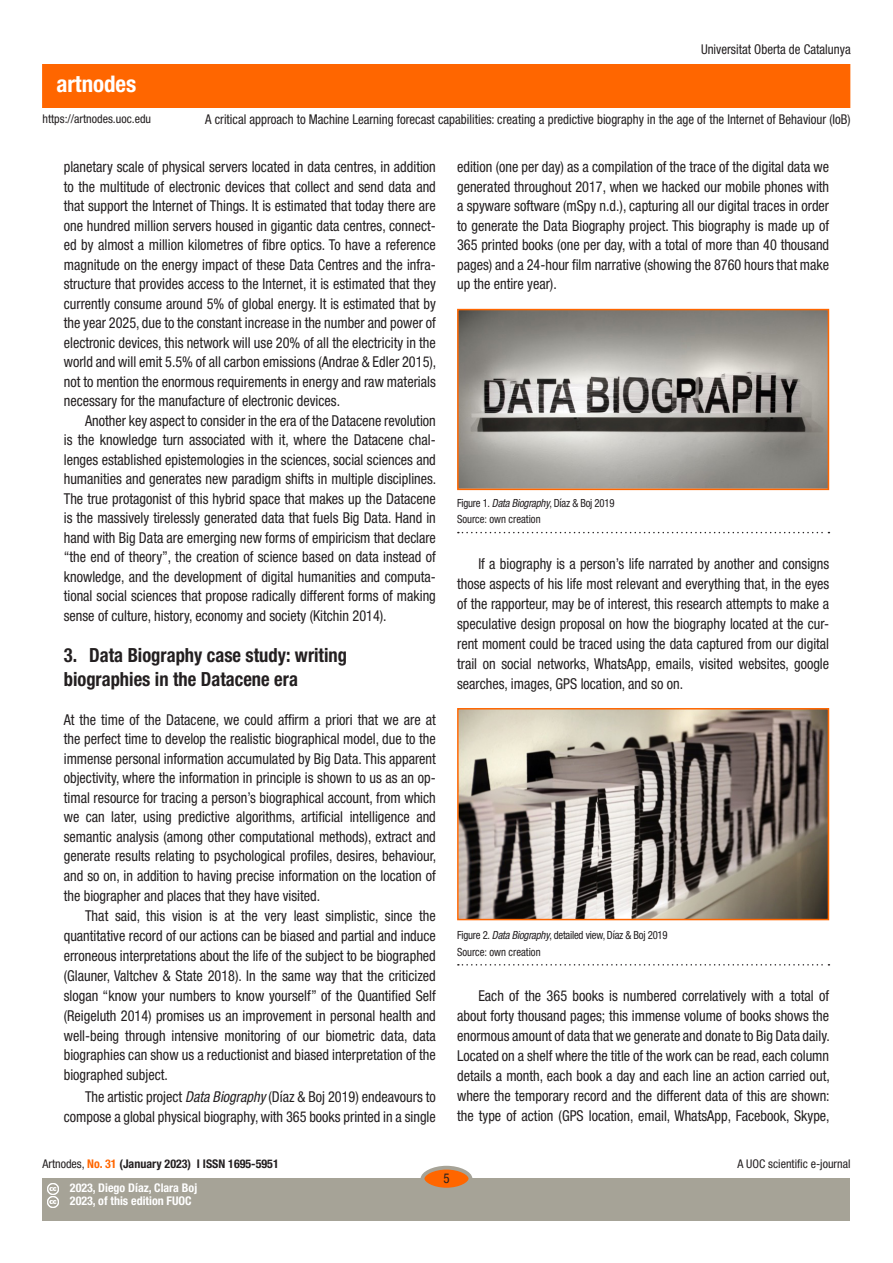
<style>
.page{position:relative;width:893px;height:1263px;background:#fff}
.page>*{position:absolute;margin:0;border:0;box-sizing:border-box;transform-origin:0 0}
.t1{font:700 condensed 22.95px "Helvetica Neue LT Std";color:#fff}
._03_apartat_1{font:700 condensed 19.5px/24px "Helvetica Neue LT Std";color:#231f20;scale:.95 1}
._02_texto_base{font:condensed 15px/19.5px "Helvetica Neue LT Std";color:#231f20;text-align:justify;scale:.95 1}
._02_texto_base_1{font:condensed 15px/19.5px "Helvetica Neue LT Std";color:#231f20;text-align:justify;scale:.95 1}
.t2{font:condensed 13.5px "Helvetica Neue LT Std";color:#231f20;scale:.95 1}
.t3{font:condensed 12px "Helvetica Neue LT Std";color:#231f20}
.t4{font:700 condensed 12px/13.5px "Helvetica Neue LT Std";color:#fff}
.t5{font:700 condensed 12px "Helvetica Neue LT Std";color:#231f20}
.titulo_figura_0{font:condensed 11.25px "Helvetica Neue LT Std";letter-spacing:-.02em;color:#231f20;scale:.95 1}
.titulo_figura{font:condensed 11.25px "Helvetica Neue LT Std";color:#231f20;scale:.95 1}
.s1{font-style:italic}
.s2{font-weight:400}
.s3{color:#f60}
</style>
<div class="page">
<div style="left:43px;top:65px;width:807px;height:42px;background:#f60"></div>
<div style="left:43px;top:1178px;width:807px;height:42px;background:#a6a397"></div>
<div style="left:422px;top:1168px;width:48px;height:21px;background:#f60;border-radius:50%"></div>
<div style="left:421px;top:1166px;width:51px;height:25px;border:4px solid #a6a397;border-radius:50%"></div>
<svg style="left:47px;top:1183px;width:11px;height:25px"></svg>
<svg style="left:458px;top:532px;width:371px;height:1px"></svg>
<svg style="left:458px;top:964px;width:371px;height:1px"></svg>
<img style="left:460px;top:312px;width:366px;height:175px">
<div style="left:457px;top:309px;width:372px;height:181px;border:2px solid #f60"></div>
<img style="left:460px;top:711px;width:366px;height:206px">
<div style="left:457px;top:708px;width:372px;height:212px;border:2px solid #f60"></div>
<h1 class="t1" style="left:56px;top:69px;width:81px">artnodes</h1>
<p class="t2" style="left:701px;top:42px;width:159px">Universitat Oberta de Catalunya</p>
<p class="t3" style="left:43px;top:112px;width:110px">https://artnodes.uoc.edu</p>
<p class="t2" style="left:205px;top:112px;width:681px">A critical approach to Machine Learning forecast capabilities: creating a predictive biography in the age of the Internet of Behaviour (IoB)</p>
<p class="_02_texto_base" style="left:64px;top:157px;width:394px">planetary scale of physical servers located in data centres, in addition to the multitude of electronic devices that collect and send data and that support the Internet of Things. It is estimated that today there are one hundred million servers housed in gigantic data centres, connect&shy;ed by almost a million kilometres of fibre optics. To have a reference magnitude on the energy impact of these Data Centres and the infra&shy;structure that provides access to the Internet, it is estimated that they currently consume around 5% of global energy. It is estimated that by the year 2025, due to the constant increase in the number and power of electronic devices, this network will use 20% of all the electricity in the world and will emit 5.5% of all carbon emissions (Andrae &amp; Edler 2015), not to mention the enormous requirements in energy and raw materials necessary for the manufacture of electronic devices.</p>
<p class="_02_texto_base" style="left:64px;top:411px;width:394px;text-indent:21px">Another key aspect to consider in the era of the Datacene revolution is the knowledge turn associated with it, where the Datacene chal&shy;lenges established epistemologies in the sciences, social sciences and humanities and generates new paradigm shifts in multiple disciplines.<br>The true protagonist of this hybrid space that makes up the Datacene is the massively tirelessly generated data that fuels Big Data. Hand in hand with Big Data are emerging new forms of empiricism that declare “the end of theory”, the creation of science based on data instead of knowledge, and the development of digital humanities and computa&shy;tional social sciences that propose radically different forms of making sense of culture, history, economy and society (Kitchin 2014).</p>
<h2 class="_03_apartat_1" style="left:64px;top:643px;width:300px">3. Data Biography case study: writing biographies in the Datacene era</h2>
<p class="_02_texto_base_1" style="left:64px;top:710px;width:394px">At the time of the Datacene, we could affirm a priori that we are at the perfect time to develop the realistic biographical model, due to the immense personal information accumulated by Big Data. This apparent objectivity, where the information in principle is shown to us as an op&shy;timal resource for tracing a person’s biographical account, from which we can later, using predictive algorithms, artificial intelligence and semantic analysis (among other computational methods), extract and generate results relating to psychological profiles, desires, behaviour, and so on, in addition to having precise information on the location of the biographer and places that they have visited.</p>
<p class="_02_texto_base" style="left:64px;top:905px;width:393px;line-height:20px;text-indent:21px">That said, this vision is at the very least simplistic, since the quantitative record of our actions can be biased and partial and induce erroneous interpretations about the life of the subject to be biographed (Glauner, Valtchev &amp; State 2018). In the same way that the criticized slogan “know your numbers to know yourself” of the Quantified Self (Reigeluth 2014) promises us an improvement in personal health and well-being through intensive monitoring of our biometric data, data biographies can show us a reductionist and biased interpretation of the biographed subject.</p>
<p class="_02_texto_base" style="left:64px;top:1087px;width:393px;text-align:right">The artistic project <span class="s1">Data Biography</span> (Díaz &amp; Boj 2019) endeavours to compose a global physical biography, with 365 books printed in a single</p>
<p class="_02_texto_base" style="left:457px;top:157px;width:393px">edition (one per day) as a compilation of the trace of the digital data we generated throughout 2017, when we hacked our mobile phones with a spyware software (mSpy n.d.), capturing all our digital traces in order to generate the Data Biography project. This biography is made up of 365 printed books (one per day, with a total of more than 40 thousand pages) and a 24-hour film narrative (showing the 8760 hours that make up the entire year).</p>
<p class="titulo_figura_0" style="left:457px;top:496px;width:167px">Figure 1. <span class="s1">Data Biography</span>, Díaz &amp; Boj 2019</p>
<p class="titulo_figura" style="left:457px;top:513px;width:89px">Source: own creation</p>
<p class="_02_texto_base" style="left:457px;top:553px;width:393px;line-height:20px;text-indent:21px">If a biography is a person’s life narrated by another and consigns those aspects of his life most relevant and everything that, in the eyes of the rapporteur, may be of interest, this research attempts to make a speculative design proposal on how the biography located at the cur&shy;rent moment could be traced using the data captured from our digital trail on social networks, WhatsApp, emails, visited websites, google searches, images, GPS location, and so on.</p>
<p class="titulo_figura_0" style="left:457px;top:928px;width:223px">Figure 2. <span class="s1">Data Biography</span>, detailed view, Díaz &amp; Boj 2019</p>
<p class="titulo_figura" style="left:457px;top:945px;width:89px">Source: own creation</p>
<p class="_02_texto_base" style="left:457px;top:986px;width:394px;line-height:20px;text-indent:21px">Each of the 365 books is numbered correlatively with a total of about forty thousand pages; this immense volume of books shows the enormous amount of data that we generate and donate to Big Data daily.<br>Located on a shelf where the title of the work can be read, each column details a month, each book a day and each line an action carried out, where the temporary record and the different data of this are shown: the type of action (GPS location, email, WhatsApp, Facebook, Skype,</p>
<p class="t5" style="left:43px;top:1157px;width:238px"><span class="s2">Artnodes,</span> <span class="s3">No. 31</span> (January 2023) I ISSN 1695-5951</p>
<p class="t3" style="left:737px;top:1157px;width:115px">A UOC scientific e-journal</p>
<p class="t4" style="left:70px;top:1181px;width:129px">2023, Diego Díaz, Clara Boj<br>2023, of this edition FUOC</p>
<p class="t2" style="left:443px;top:1171px;width:8px">5</p>
</div>
